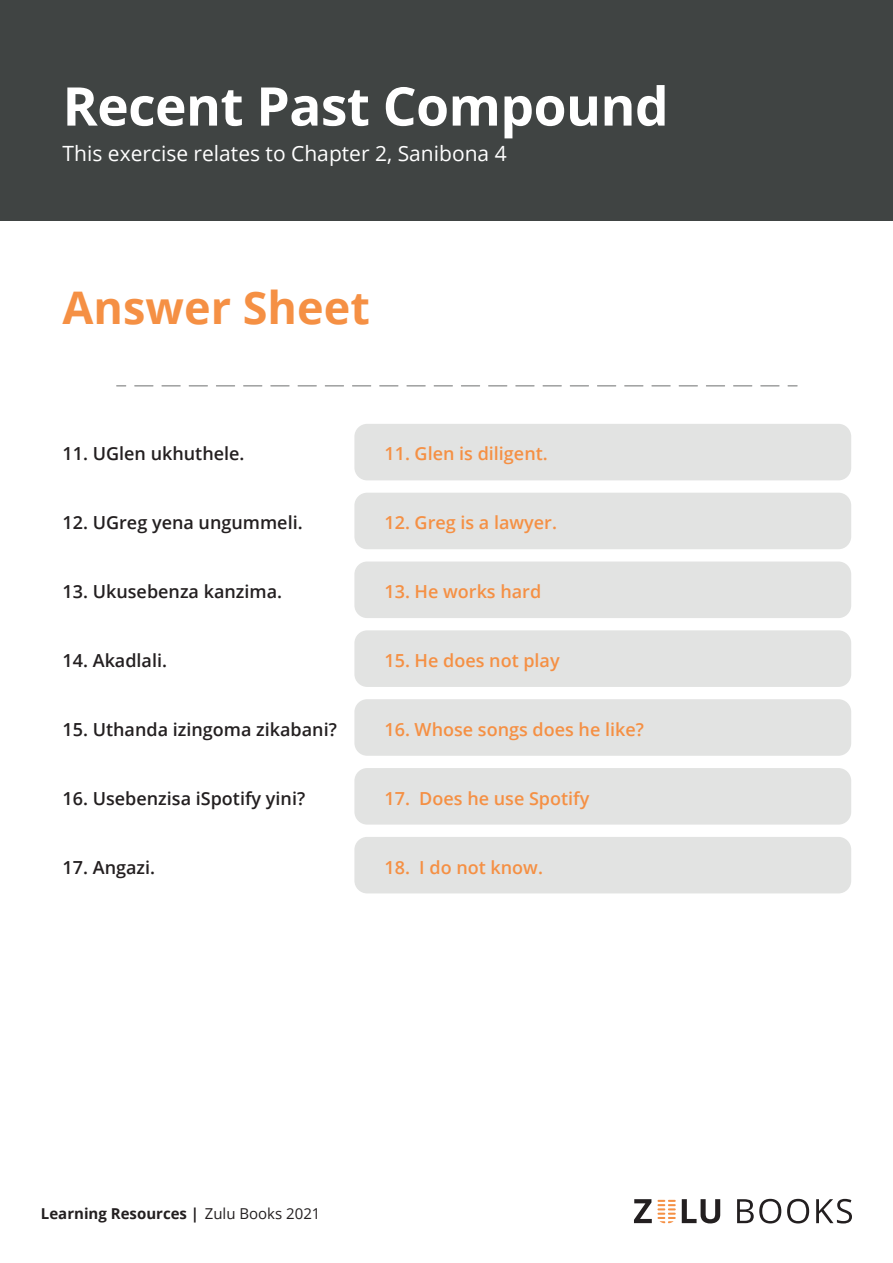
<style>
.page{position:relative;width:893px;height:1263px;background:#fff}
.page>*{position:absolute;margin:0;border:0;box-sizing:border-box;transform-origin:0 0}
.t1{font:700 53.4px "Open Sans";letter-spacing:-.01em;color:#fff}
.t2{font:700 45px "Open Sans";color:#f59044}
.t3{font:21px "Open Sans";color:#fff}
.t4{font:600 18px "Open Sans";color:#231f20}
.t5{font:600 18px "Open Sans";color:#f59044}
.t6{font:700 15px "Open Sans";color:#231f20}
.s1{font-weight:400}
</style>
<div class="page">
<svg style="left:737px;top:1199px;width:44px;height:24px"></svg>
<svg style="left:787px;top:1199px;width:22px;height:24px"></svg>
<svg style="left:816px;top:1199px;width:36px;height:24px"></svg>
<svg style="left:682px;top:1199px;width:38px;height:24px"></svg>
<svg style="left:634px;top:1199px;width:42px;height:24px"></svg>
<div style="left:0;top:0;width:893px;height:221px;background:#404443"></div>
<svg style="left:760px;top:385px;width:19px;height:1px"></svg>
<svg style="left:733px;top:385px;width:19px;height:1px"></svg>
<svg style="left:706px;top:385px;width:19px;height:1px"></svg>
<svg style="left:679px;top:385px;width:19px;height:1px"></svg>
<svg style="left:651px;top:385px;width:20px;height:1px"></svg>
<svg style="left:624px;top:385px;width:19px;height:1px"></svg>
<svg style="left:597px;top:385px;width:19px;height:1px"></svg>
<svg style="left:570px;top:385px;width:19px;height:1px"></svg>
<svg style="left:543px;top:385px;width:19px;height:1px"></svg>
<svg style="left:515px;top:385px;width:20px;height:1px"></svg>
<svg style="left:488px;top:385px;width:19px;height:1px"></svg>
<svg style="left:461px;top:385px;width:19px;height:1px"></svg>
<svg style="left:434px;top:385px;width:19px;height:1px"></svg>
<svg style="left:406px;top:385px;width:20px;height:1px"></svg>
<svg style="left:379px;top:385px;width:19px;height:1px"></svg>
<svg style="left:352px;top:385px;width:19px;height:1px"></svg>
<svg style="left:325px;top:385px;width:19px;height:1px"></svg>
<svg style="left:298px;top:385px;width:19px;height:1px"></svg>
<svg style="left:270px;top:385px;width:20px;height:1px"></svg>
<svg style="left:243px;top:385px;width:19px;height:1px"></svg>
<svg style="left:216px;top:385px;width:19px;height:1px"></svg>
<svg style="left:189px;top:385px;width:19px;height:1px"></svg>
<svg style="left:161px;top:385px;width:20px;height:1px"></svg>
<svg style="left:134px;top:385px;width:19px;height:1px"></svg>
<div style="left:354px;top:424px;width:497px;height:56px;background:#e2e3e2;border-radius:13px"></div>
<div style="left:354px;top:493px;width:497px;height:56px;background:#e2e3e2;border-radius:13px"></div>
<div style="left:354px;top:561px;width:497px;height:57px;background:#e2e3e2;border-radius:13px"></div>
<div style="left:354px;top:630px;width:497px;height:57px;background:#e2e3e2;border-radius:13px"></div>
<div style="left:354px;top:699px;width:497px;height:57px;background:#e2e3e2;border-radius:13px"></div>
<div style="left:354px;top:768px;width:497px;height:57px;background:#e2e3e2;border-radius:13px"></div>
<div style="left:354px;top:837px;width:497px;height:56px;background:#e2e3e2;border-radius:13px"></div>
<h1 class="t1" style="left:63px;top:69px;width:608px">Recent Past Compound</h1>
<p class="t3" style="left:63px;top:139px;width:446px">This exercise relates to Chapter 2, Sanibona 4</p>
<h2 class="t2" style="left:63px;top:275px;width:309px">Answer Sheet</h2>
<p class="t4" style="left:63px;top:441px;width:183px">11. UGlen ukhuthele.</p>
<p class="t5" style="left:384px;top:441px;width:165px">11. Glen is diligent.</p>
<p class="t4" style="left:63px;top:510px;width:242px">12. UGreg yena ungummeli.</p>
<p class="t5" style="left:384px;top:510px;width:174px">12. Greg is a lawyer.</p>
<p class="t4" style="left:63px;top:579px;width:221px">13. Ukusebenza kanzima.</p>
<p class="t5" style="left:384px;top:579px;width:158px">13. He works hard</p>
<p class="t4" style="left:63px;top:648px;width:106px">14. Akadlali.</p>
<p class="t5" style="left:384px;top:648px;width:177px">15. He does not play</p>
<p class="t4" style="left:63px;top:717px;width:276px">15. Uthanda izingoma zikabani?</p>
<p class="t5" style="left:384px;top:717px;width:261px">16. Whose songs does he like?</p>
<p class="t4" style="left:63px;top:786px;width:244px">16. Usebenzisa iSpotify yini?</p>
<p class="t5" style="left:384px;top:786px;width:207px">17. Does he use Spotify</p>
<p class="t4" style="left:63px;top:855px;width:94px">17. Angazi.</p>
<p class="t5" style="left:384px;top:855px;width:160px">18. I do not know.</p>
<p class="t6" style="left:41px;top:1202px;width:281px">Learning Resources | <span class="s1">Zulu Books 2021</span></p>
</div>
